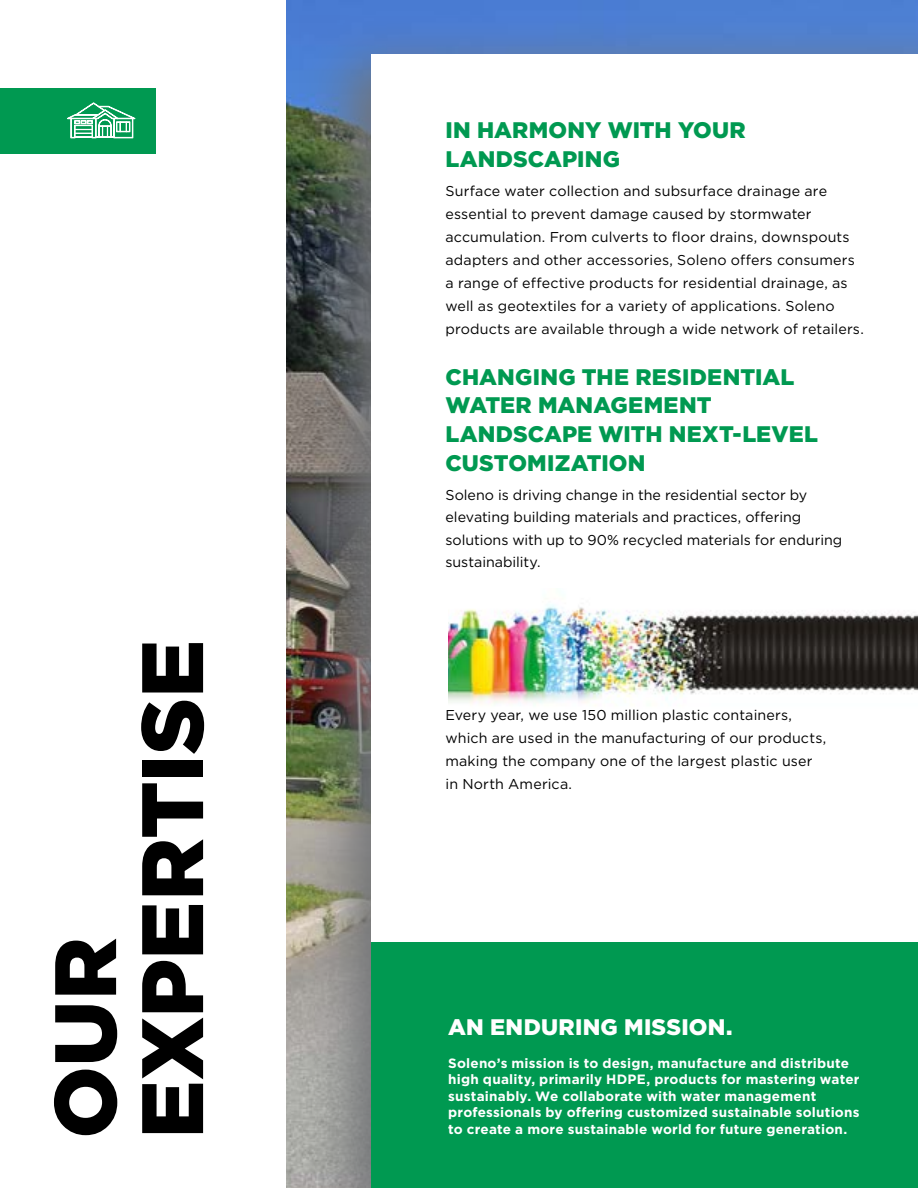
<style>
.page{position:relative;width:918px;height:1188px;background:#fff}
.page>*{position:absolute;margin:0;border:0;box-sizing:border-box;transform-origin:0 0}
.t1{font:900 87px/87px "Gotham HTF";color:#000}
.t2{font:900 22.5px/28.5px "Gotham HTF";letter-spacing:.005em;color:#009951}
.t3{font:900 22.5px "Gotham HTF";letter-spacing:.01em;color:#fff}
.t4{font:14.25px/23.1px "Gotham HTF";letter-spacing:.005em;color:#000}
.t5{font:700 13.5px/16.5px "Gotham HTF";letter-spacing:.015em;color:#fff}
</style>
<div class="page">
<div style="left:0;top:88px;width:156px;height:66px;background:#009951"></div>
<svg style="left:67px;top:102px;width:69px;height:37px"></svg>
<img style="left:286px;top:0;width:632px;height:1188px">
<img style="left:299px;top:15px;width:619px;height:1173px">
<div style="left:372px;top:54px;width:546px;height:1134px;background:#fff"></div>
<div style="left:372px;top:943px;width:546px;height:245px;background:#009951"></div>
<img style="left:448px;top:604px;width:470px;height:100px">
<h1 class="t1" style="left:40px;top:1138px;width:500px;rotate:-90deg">OUR<br>EXPERTISE</h1>
<h2 class="t2" style="left:446px;top:115px;width:302px">IN HARMONY WITH YOUR<br>LANDSCAPING</h2>
<p class="t4" style="left:446px;top:179px;width:420px">Surface water collection and subsurface drainage are essential to prevent damage caused by stormwater accumulation. From culverts to floor drains, downspouts adapters and other accessories, Soleno offers consumers a range of effective products for residential drainage, as well as geotextiles for a variety of applications. Soleno products are available through a wide network of retailers.</p>
<h2 class="t2" style="left:446px;top:362px;width:374px">CHANGING THE RESIDENTIAL<br>WATER MANAGEMENT<br>LANDSCAPE WITH NEXT-LEVEL<br>CUSTOMIZATION</h2>
<p class="t4" style="left:446px;top:483px;width:398px;line-height:22.5px">Soleno is driving change in the residential sector by elevating building materials and practices, offering solutions with up to 90% recycled materials for enduring sustainability.</p>
<p class="t4" style="left:446px;top:703px;width:382px">Every year, we use 150 million plastic containers, which are used in the manufacturing of our products, making the company one of the largest plastic user in North America.</p>
<h2 class="t3" style="left:448px;top:1014px;width:286px">AN ENDURING MISSION.</h2>
<p class="t5" style="left:448px;top:1054px;width:413px">Soleno’s mission is to design, manufacture and distribute high quality, primarily HDPE, products for mastering water sustainably. We collaborate with water management professionals by offering customized sustainable solutions to create a more sustainable world for future generation.</p>
</div>
